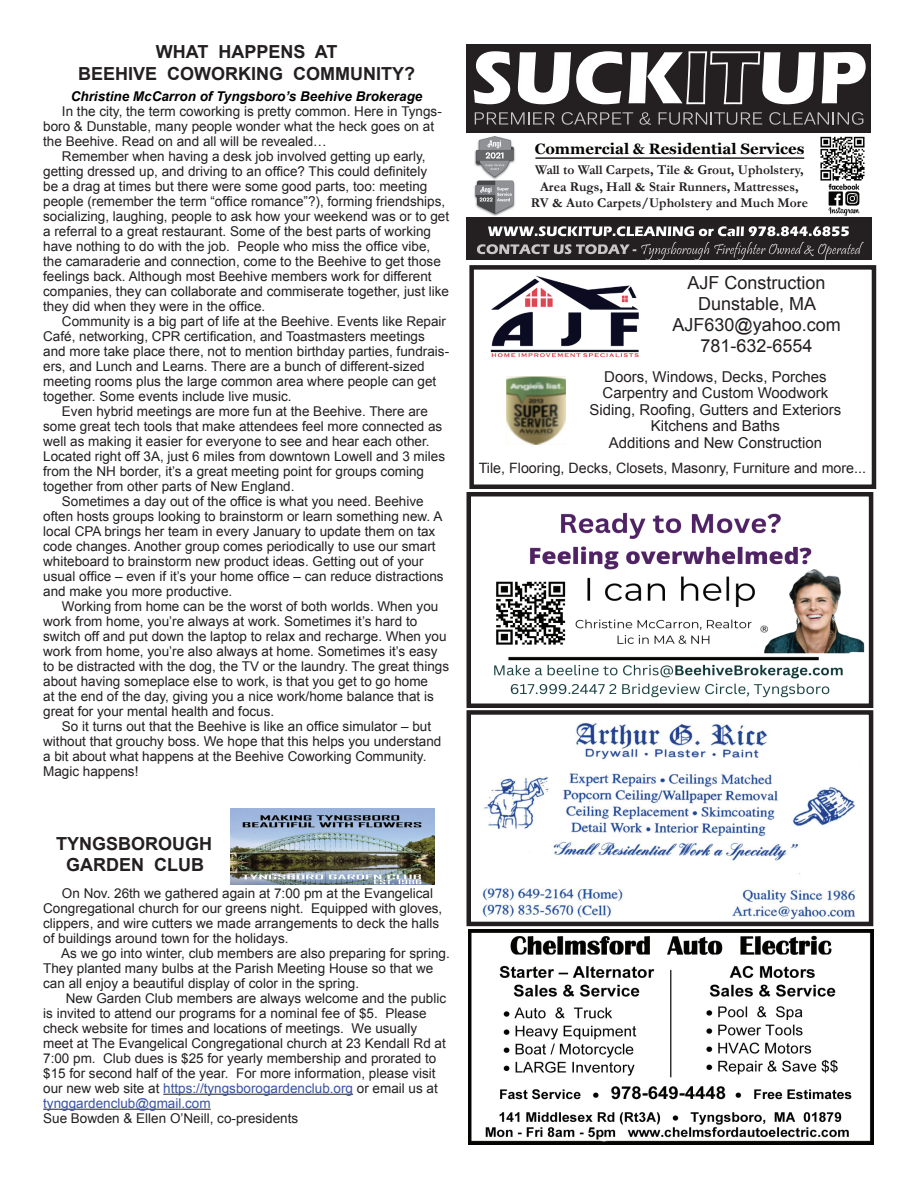
<style>
.page{position:relative;width:918px;height:1188px;background:#fff}
.page>*{position:absolute;margin:0;border:0;box-sizing:border-box;transform-origin:0 0}
.t1{font:700 18px "Arial";color:#231f20}
.t2{font:18px/21px "Arial";color:#231f20;text-align:center}
.t3{font:15px/16.5px "Arial";color:#231f20;text-align:center}
.t4{font:700 15px "Georgia";color:#040503}
.t5{font:14.25px "Arial";color:#231f20}
.t6{font:13.5px "Arial";color:#231f20}
.t7{font:700 13.5px/16.2px "Garamond";color:#231f20;text-align:center}
.t8{font:13.5px "Arial";color:#3853a3}
.t9{font:italic 700 13.5px "Arial";color:#000}
.s1{color:#231f20}
</style>
<div class="page">
<img style="left:490px;top:276px;width:148px;height:82px">
<img style="left:507px;top:377px;width:59px;height:67px">
<div style="left:469px;top:265px;width:407px;height:224px;border:4px solid #231f20"></div>
<img style="left:494px;top:512px;width:371px;height:186px">
<div style="left:466px;top:492px;width:407px;height:216px;border:4px solid #231f20"></div>
<div style="left:466px;top:45px;width:406px;height:88px;background:#242021"></div>
<svg style="left:474px;top:51px;width:36px;height:53px"></svg>
<svg style="left:518px;top:51px;width:104px;height:53px"></svg>
<svg style="left:629px;top:51px;width:186px;height:54px"></svg>
<svg style="left:822px;top:52px;width:44px;height:51px"></svg>
<svg style="left:475px;top:112px;width:80px;height:13px"></svg>
<svg style="left:562px;top:112px;width:71px;height:13px"></svg>
<svg style="left:640px;top:112px;width:11px;height:13px"></svg>
<svg style="left:659px;top:112px;width:103px;height:13px"></svg>
<svg style="left:769px;top:112px;width:94px;height:13px"></svg>
<div style="left:466px;top:217px;width:406px;height:43px;background:#242021"></div>
<img style="left:828px;top:183px;width:32px;height:33px">
<img style="left:820px;top:136px;width:45px;height:45px">
<img style="left:474px;top:137px;width:41px;height:79px">
<hr style="left:535px;top:157px;width:269px;height:2px;background:#231f20">
<svg style="left:488px;top:226px;width:361px;height:10px"></svg>
<svg style="left:477px;top:242px;width:387px;height:18px"></svg>
<img style="left:482px;top:722px;width:373px;height:198px">
<div style="left:466px;top:710px;width:407px;height:216px;border:4px solid #231f20"></div>
<img style="left:468px;top:929px;width:405px;height:216px">
<img style="left:230px;top:809px;width:205px;height:76px">
<hr style="left:163px;top:1094px;width:190px;height:1px;background:#231f20">
<hr style="left:43px;top:1109px;width:168px;height:1px;background:#231f20">
<p class="t1" style="left:156px;top:40px;width:15px">WHAT</p>
<p class="t1" style="left:218px;top:40px;width:14px">HAPPENS</p>
<p class="t1" style="left:315px;top:40px;width:13px">AT</p>
<p class="t1" style="left:78px;top:62px;width:25px">BEEHIVE</p>
<p class="t1" style="left:167px;top:62px;width:14px">COWORKING</p>
<p class="t1" style="left:293px;top:62px;width:15px">COMM</p>
<p class="t1" style="left:350px;top:62px;width:24px">UNITY</p>
<p class="t1" style="left:404px;top:62px;width:12px">?</p>
<p class="t9" style="left:71px;top:88px;width:353px">Christine McCarron of Tyngsboro’s Beehive Brokerage</p>
<p class="t6" style="left:62px;top:103px;width:381px">In the city, the term coworking is pretty common. Here in Tyngs-</p>
<p class="t6" style="left:43px;top:118px;width:392px">boro &amp; Dunstable, many people wonder what the heck goes on at</p>
<p class="t6" style="left:43px;top:133px;width:285px">the Beehive. Read on and all will be revealed…</p>
<p class="t6" style="left:62px;top:148px;width:365px">Remember when having a desk job involved getting up early,</p>
<p class="t6" style="left:43px;top:163px;width:385px">getting dressed up, and driving to an office? This could definitely</p>
<p class="t6" style="left:43px;top:178px;width:386px">be a drag at times but there were some good parts, too: meeting</p>
<p class="t6" style="left:43px;top:193px;width:404px">people (remember the term “office romance”?), forming friendships,</p>
<p class="t6" style="left:43px;top:208px;width:407px">socializing, laughing, people to ask how your weekend was or to get</p>
<p class="t6" style="left:43px;top:223px;width:389px">a referral to a great restaurant. Some of the best parts of working</p>
<p class="t6" style="left:43px;top:238px;width:389px">have nothing to do with the job. People who miss the office vibe,</p>
<p class="t6" style="left:43px;top:253px;width:399px">the camaraderie and connection, come to the Beehive to get those</p>
<p class="t6" style="left:43px;top:268px;width:390px">feelings back. Although most Beehive members work for different</p>
<p class="t6" style="left:43px;top:283px;width:407px">companies, they can collaborate and commiserate together, just like</p>
<p class="t6" style="left:43px;top:298px;width:224px">they did when they were in the office.</p>
<p class="t6" style="left:62px;top:313px;width:386px">Community is a big part of life at the Beehive. Events like Repair</p>
<p class="t6" style="left:43px;top:328px;width:383px">Café, networking, CPR certification, and Toastmasters meetings</p>
<p class="t6" style="left:43px;top:343px;width:407px">and more take place there, not to mention birthday parties, fundrais-</p>
<p class="t6" style="left:43px;top:358px;width:383px">ers, and Lunch and Learns. There are a bunch of different-sized</p>
<p class="t6" style="left:43px;top:373px;width:395px">meeting rooms plus the large common area where people can get</p>
<p class="t6" style="left:43px;top:388px;width:250px">together. Some events include live music.</p>
<p class="t6" style="left:62px;top:403px;width:367px">Even hybrid meetings are more fun at the Beehive. There are</p>
<p class="t6" style="left:43px;top:418px;width:401px">some great tech tools that make attendees feel more connected as</p>
<p class="t6" style="left:43px;top:433px;width:388px">well as making it easier for everyone to see and hear each other.</p>
<p class="t6" style="left:43px;top:448px;width:403px">Located right off 3A, just 6 miles from downtown Lowell and 3 miles</p>
<p class="t6" style="left:43px;top:463px;width:382px">from the NH border, it’s a great meeting point for groups coming</p>
<p class="t6" style="left:43px;top:478px;width:253px">together from other parts of New England.</p>
<p class="t6" style="left:62px;top:493px;width:363px">Sometimes a day out of the office is what you need. Beehive</p>
<p class="t6" style="left:43px;top:508px;width:401px">often hosts groups looking to brainstorm or learn something new. A</p>
<p class="t6" style="left:43px;top:523px;width:394px">local CPA brings her team in every January to update them on tax</p>
<p class="t6" style="left:43px;top:538px;width:394px">code changes. Another group comes periodically to use our smart</p>
<p class="t6" style="left:43px;top:553px;width:382px">whiteboard to brainstorm new product ideas. Getting out of your</p>
<p class="t6" style="left:43px;top:568px;width:402px">usual office – even if it’s your home office – can reduce distractions</p>
<p class="t6" style="left:43px;top:583px;width:191px">and make you more productive.</p>
<p class="t6" style="left:62px;top:598px;width:378px">Working from home can be the worst of both worlds. When you</p>
<p class="t6" style="left:43px;top:613px;width:376px">work from home, you’re always at work. Sometimes it’s hard to</p>
<p class="t6" style="left:43px;top:628px;width:405px">switch off and put down the laptop to relax and recharge. When you</p>
<p class="t6" style="left:43px;top:643px;width:396px">work from home, you’re also always at home. Sometimes it’s easy</p>
<p class="t6" style="left:43px;top:658px;width:407px">to be distracted with the dog, the TV or the laundry. The great things</p>
<p class="t6" style="left:43px;top:673px;width:386px">about having someplace else to work, is that you get to go home</p>
<p class="t6" style="left:43px;top:688px;width:392px">at the end of the day, giving you a nice work/home balance that is</p>
<p class="t6" style="left:43px;top:703px;width:233px">great for your mental health and focus.</p>
<p class="t6" style="left:62px;top:718px;width:371px">So it turns out that the Beehive is like an office simulator – but</p>
<p class="t6" style="left:43px;top:733px;width:400px">without that grouchy boss. We hope that this helps you understand</p>
<p class="t6" style="left:43px;top:748px;width:385px">a bit about what happens at the Beehive Coworking Community.</p>
<p class="t6" style="left:43px;top:763px;width:97px">Magic happens!</p>
<p class="t1" style="left:56px;top:832px;width:14px">TYNGS</p>
<p class="t1" style="left:118px;top:832px;width:28px">BORO</p>
<p class="t1" style="left:172px;top:832px;width:27px">UGH</p>
<p class="t1" style="left:66px;top:853px;width:14px">GARDEN</p>
<p class="t1" style="left:154px;top:853px;width:51px">CLUB</p>
<p class="t6" style="left:62px;top:884px;width:373px">On Nov. 26th we gathered again at 7:00 pm at the Evangelical</p>
<p class="t6" style="left:43px;top:899px;width:401px">Congregational church for our greens night. Equipped with gloves,</p>
<p class="t6" style="left:43px;top:914px;width:398px">clippers, and wire cutters we made arrangements to deck the halls</p>
<p class="t6" style="left:43px;top:929px;width:247px">of buildings around town for the holidays.</p>
<p class="t6" style="left:61px;top:944px;width:390px">As we go into winter, club members are also preparing for spring.</p>
<p class="t6" style="left:43px;top:959px;width:392px">They planted many bulbs at the Parish Meeting House so that we</p>
<p class="t6" style="left:43px;top:974px;width:317px">can all enjoy a beautiful display of color in the spring.</p>
<p class="t6" style="left:66px;top:989px;width:382px">New Garden Club members are always welcome and the public</p>
<p class="t6" style="left:43px;top:1004px;width:385px">is invited to attend our programs for a nominal fee of $5. Please</p>
<p class="t6" style="left:43px;top:1019px;width:376px">check website for times and locations of meetings. We usually</p>
<p class="t6" style="left:43px;top:1034px;width:404px">meet at The Evangelical Congregational church at 23 Kendall Rd at</p>
<p class="t6" style="left:43px;top:1049px;width:395px">7:00 pm. Club dues is $25 for yearly membership and prorated to</p>
<p class="t6" style="left:43px;top:1064px;width:394px">$15 for second half of the year. For more information, please visit</p>
<p class="t8" style="left:43px;top:1079px;width:396px"><span class="s1">our new web site at</span> https://tyngsborogardenclub.org <span class="s1">or email us at</span></p>
<p class="t8" style="left:43px;top:1094px;width:169px">tynggardenclub@gmail.com</p>
<p class="t6" style="left:43px;top:1109px;width:257px">Sue Bowden &amp; Ellen O’Neill, co-presidents</p>
<p class="t4" style="left:535px;top:139px;width:271px">Commercial &amp; Residential Services</p>
<p class="t7" style="left:531px;top:162px;width:279px">Wall to Wall Carpets, Tile &amp; Grout, Upholstery,<br>Area Rugs, Hall &amp; Stair Runners, Mattresses,<br>RV &amp; Auto Carpets/Upholstery and Much More</p>
<p class="t2" style="left:672px;top:272px;width:170px">AJF Construction<br>Dunstable, MA<br>AJF630@yahoo.com<br>781-632-6554</p>
<p class="t3" style="left:590px;top:368px;width:253px">Doors, Windows, Decks, Porches<br>Carpentry and Custom Woodwork<br>Siding, Roofing, Gutters and Exteriors<br>Kitchens and Baths<br>Additions and New Construction</p>
<p class="t5" style="left:479px;top:459px;width:389px">Tile, Flooring, Decks, Closets, Masonry, Furniture and more...</p>
</div>
